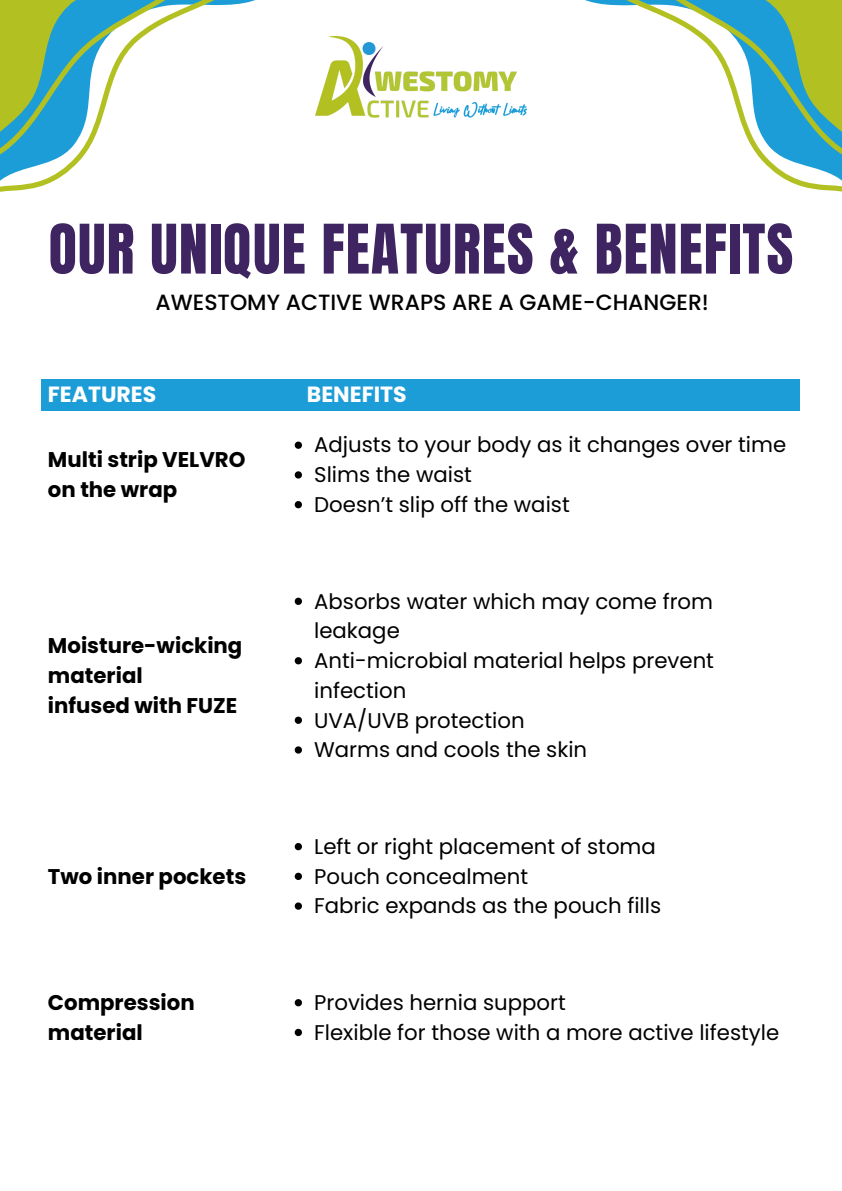
<style>
.page{position:relative;width:842px;height:1191px;background:#fff}
.page>*{position:absolute;margin:0;border:0;box-sizing:border-box;transform-origin:0 0}
.t1{font:58px "Anton";letter-spacing:.02em;color:#3e2460}
.t2{font:500 22px "Poppins";color:#000}
.t3{font:700 22px "Poppins";color:#fff}
.t4{font:21.3px/29.7px "Poppins";color:#000}
.t5{font:700 21.3px/29.7px "Poppins";color:#000}
</style>
<div class="page">
<svg style="left:0;top:0;width:255px;height:192px"></svg>
<svg style="left:585px;top:0;width:257px;height:192px"></svg>
<img style="left:316px;top:37px;width:210px;height:81px">
<div style="left:42px;top:379px;width:758px;height:31px;background:#1c9dd7"></div>
<svg style="left:295px;top:441px;width:7px;height:8px"></svg>
<svg style="left:295px;top:471px;width:7px;height:7px"></svg>
<svg style="left:295px;top:501px;width:7px;height:7px"></svg>
<svg style="left:295px;top:597px;width:7px;height:8px"></svg>
<svg style="left:295px;top:657px;width:7px;height:7px"></svg>
<svg style="left:295px;top:716px;width:7px;height:7px"></svg>
<svg style="left:295px;top:746px;width:7px;height:7px"></svg>
<svg style="left:295px;top:843px;width:7px;height:7px"></svg>
<svg style="left:295px;top:872px;width:7px;height:7px"></svg>
<svg style="left:295px;top:902px;width:7px;height:7px"></svg>
<svg style="left:295px;top:999px;width:7px;height:7px"></svg>
<svg style="left:295px;top:1028px;width:7px;height:7px"></svg>
<p class="t1" style="left:49px;top:207px;width:746px">OUR UNIQUE FEATURES &amp; BENEFITS</p>
<h3 class="t2" style="left:156px;top:287px;width:555px">AWESTOMY ACTIVE WRAPS ARE A GAME-CHANGER!</h3>
<p class="t3" style="left:48px;top:379px;width:110px">FEATURES</p>
<p class="t3" style="left:307px;top:379px;width:101px">BENEFITS</p>
<h1 class="t5" style="left:48px;top:445px;width:199px">Multi strip VELVRO on the wrap</h1>
<h3 class="t5" style="left:48px;top:630px;width:196px">Moisture-wicking material<br>infused with FUZE</h3>
<p class="t5" style="left:48px;top:861px;width:200px">Two inner pockets</p>
<p class="t5" style="left:48px;top:987px;width:148px">Compression material</p>
<h2 class="t4" style="left:314px;top:430px;width:473px">Adjusts to your body as it changes over time</h2>
<h2 class="t4" style="left:314px;top:460px;width:159px">Slims the waist</h2>
<h2 class="t4" style="left:314px;top:489px;width:257px">Doesn’t slip off the waist</h2>
<p class="t4" style="left:314px;top:586px;width:400px">Absorbs water which may come from leakage</p>
<p class="t4" style="left:314px;top:645px;width:401px">Anti-microbial material helps prevent infection</p>
<p class="t4" style="left:314px;top:705px;width:212px">UVA/UVB protection</p>
<h3 class="t4" style="left:314px;top:734px;width:274px">Warms and cools the skin</h3>
<p class="t4" style="left:314px;top:831px;width:343px">Left or right placement of stoma</p>
<p class="t4" style="left:314px;top:861px;width:215px">Pouch concealment</p>
<p class="t4" style="left:314px;top:890px;width:348px">Fabric expands as the pouch fills</p>
<h3 class="t4" style="left:314px;top:987px;width:253px">Provides hernia support</h3>
<p class="t4" style="left:314px;top:1017px;width:467px">Flexible for those with a more active lifestyle</p>
</div>
